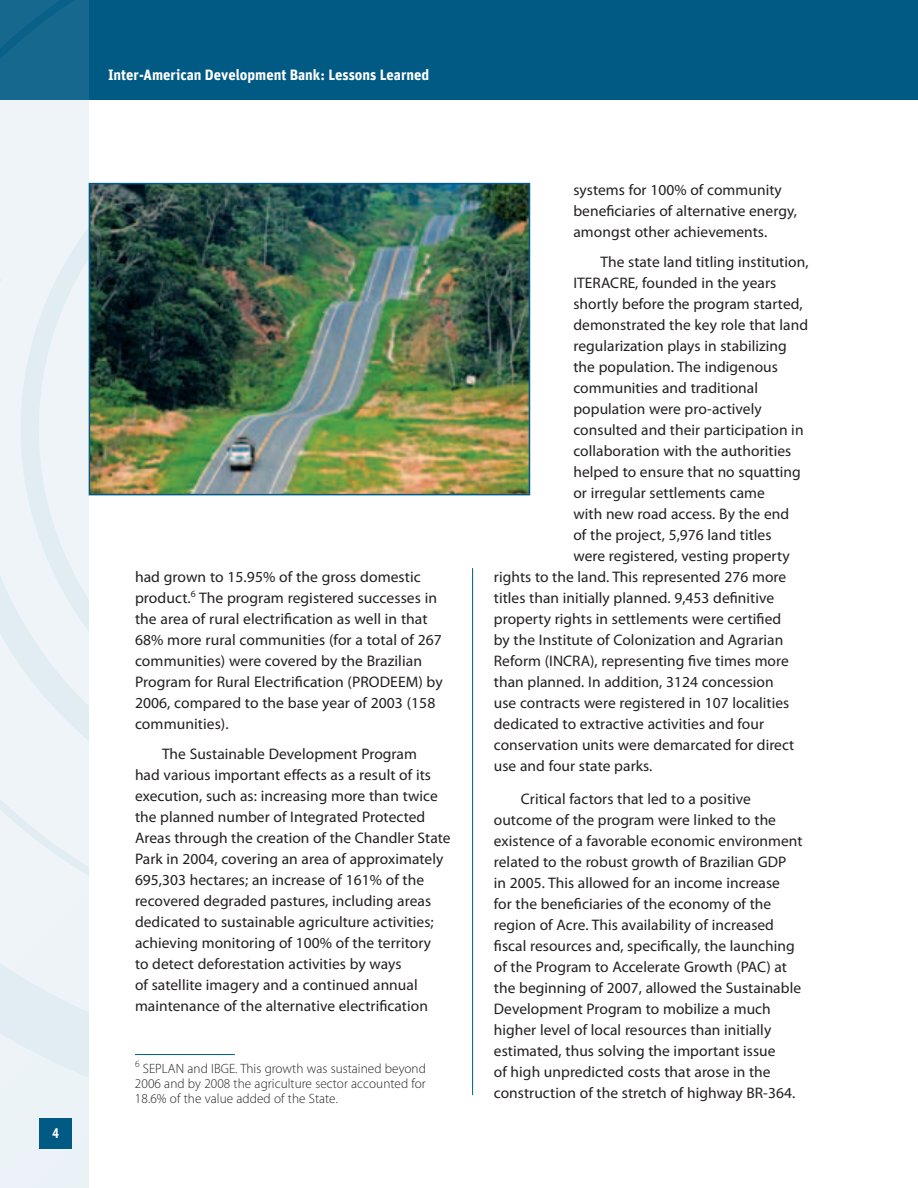
<style>
.page{position:relative;width:918px;height:1188px;background:#fff}
.page>*{position:absolute;margin:0;border:0;box-sizing:border-box;transform-origin:0 0}
.t1{font:15.3px/21px "Myriad Pro";letter-spacing:.005em;color:#231f20}
.t2{font:700 15px "Unit";color:#fff}
.t3{font:700 condensed 15px "Myriad Pro";color:#fff}
.t4{font:300 13.5px/15px "Myriad Pro";letter-spacing:.005em;color:#231f20;text-align:justify}
</style>
<div class="page">
<div style="left:0;top:0;width:918px;height:100px;background:#005a84"></div>
<div style="left:0;top:0;width:88px;height:1188px;background:linear-gradient(to right,#ecf3f7,#ebf2f7)"></div>
<svg style="left:0;top:0;width:88px;height:100px;background:#14678e"></svg>
<div style="left:40px;top:1118px;width:32px;height:30px;background:#005a84"></div>
<hr style="left:472px;top:568px;width:1px;height:527px;background:#005a84">
<img style="left:92px;top:186px;width:435px;height:306px">
<div style="left:89px;top:183px;width:441px;height:312px;border:2px solid #005a84"></div>
<hr style="left:135px;top:1054px;width:100px;height:1px;background:#005a84">
<p class="t3" style="left:52px;top:1123px;width:8px">4</p>
<p class="t2" style="left:108px;top:65px;width:323px">Inter-American Development Bank: Lessons Learned</p>
<p class="t1" style="left:135px;top:566px;width:309px">had grown to 15.95% of the gross domestic product.<sup>6</sup> The program registered successes in the area of rural electrification as well in that 68% more rural communities (for a total of 267 communities) were covered by the Brazilian Program for Rural Electrification (PRODEEM) by 2006, compared to the base year of 2003 (158 communities).</p>
<p class="t1" style="left:135px;top:743px;width:317px;text-indent:27px">The Sustainable Development Program<br>had various important effects as a result of its execution, such as: increasing more than twice the planned number of Integrated Protected Areas through the creation of the Chandler State Park in 2004, covering an area of approximately 695,303 hectares; an increase of 161% of the recovered degraded pastures, including areas dedicated to sustainable agriculture activities; achieving monitoring of 100% of the territory<br>to detect deforestation activities by ways<br>of satellite imagery and a continued annual maintenance of the alternative electrification</p>
<p class="t4" style="left:135px;top:1061px;width:292px"><sup>6</sup> SEPLAN and IBGE. This growth was sustained beyond 2006 and by 2008 the agriculture sector accounted for 18.6% of the value added of the State.</p>
<p class="t1" style="left:573px;top:179px;width:225px">systems for 100% of community beneficiaries of alternative energy, amongst other achievements.</p>
<p class="t1" style="left:600px;top:251px;width:210px">The state land titling institution,</p>
<p class="t1" style="left:573px;top:272px;width:204px">ITERACRE, founded in the years</p>
<p class="t1" style="left:573px;top:293px;width:231px">shortly before the program started,</p>
<p class="t1" style="left:573px;top:314px;width:236px">demonstrated the key role that land</p>
<p class="t1" style="left:573px;top:335px;width:215px">regularization plays in stabilizing</p>
<p class="t1" style="left:573px;top:356px;width:206px">the population. The indigenous</p>
<p class="t1" style="left:573px;top:377px;width:186px">communities and traditional</p>
<p class="t1" style="left:573px;top:398px;width:190px">population were pro-actively</p>
<p class="t1" style="left:573px;top:419px;width:232px">consulted and their participation in</p>
<p class="t1" style="left:573px;top:440px;width:219px">collaboration with the authorities</p>
<p class="t1" style="left:573px;top:461px;width:229px">helped to ensure that no squatting</p>
<p class="t1" style="left:573px;top:482px;width:193px">or irregular settlements came</p>
<p class="t1" style="left:573px;top:503px;width:217px">with new road access. By the end</p>
<p class="t1" style="left:573px;top:524px;width:200px">of the project, 5,976 land titles</p>
<p class="t1" style="left:573px;top:545px;width:218px">were registered, vesting property</p>
<p class="t1" style="left:494px;top:566px;width:294px">rights to the land. This represented 276 more</p>
<p class="t1" style="left:494px;top:587px;width:282px">titles than initially planned. 9,453 definitive</p>
<p class="t1" style="left:494px;top:608px;width:289px">property rights in settlements were certified</p>
<p class="t1" style="left:494px;top:629px;width:291px">by the Institute of Colonization and Agrarian</p>
<p class="t1" style="left:494px;top:650px;width:297px">Reform (INCRA), representing five times more</p>
<p class="t1" style="left:494px;top:671px;width:281px">than planned. In addition, 3124 concession</p>
<p class="t1" style="left:494px;top:692px;width:297px">use contracts were registered in 107 localities</p>
<p class="t1" style="left:494px;top:713px;width:272px">dedicated to extractive activities and four</p>
<p class="t1" style="left:494px;top:734px;width:302px">conservation units were demarcated for direct</p>
<p class="t1" style="left:494px;top:755px;width:160px">use and four state parks.</p>
<p class="t1" style="left:494px;top:788px;width:310px;text-indent:27px">Critical factors that led to a positive outcome of the program were linked to the existence of a favorable economic environment related to the robust growth of Brazilian GDP<br>in 2005. This allowed for an income increase<br>for the beneficiaries of the economy of the region of Acre. This availability of increased fiscal resources and, specifically, the launching of the Program to Accelerate Growth (PAC) at the beginning of 2007, allowed the Sustainable Development Program to mobilize a much higher level of local resources than initially estimated, thus solving the important issue<br>of high unpredicted costs that arose in the construction of the stretch of highway BR-364.</p>
</div>
